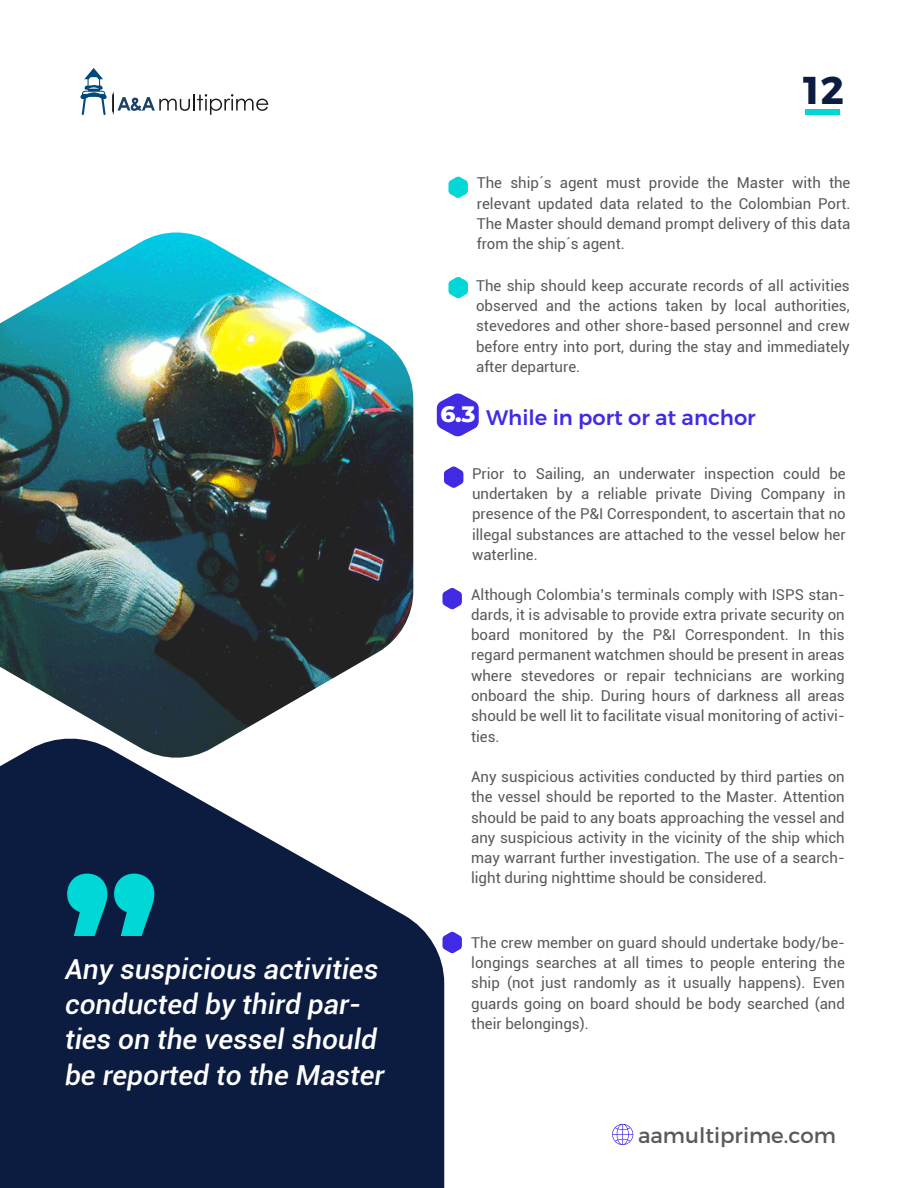
<style>
.page{position:relative;width:918px;height:1188px;background:#fff}
.page>*{position:absolute;margin:0;border:0;box-sizing:border-box;transform-origin:0 0}
.t1{font:700 38.7px "Montserrat";color:#0c1c41}
.t2{font:italic 500 27.6px/35.4px "Roboto";color:#fff}
.t3{font:21.3px "Montserrat";color:#58595b}
.t4{font:500 21px "Montserrat";color:#402ae4}
.t5{font:15px/20.2px "Roboto";color:#58595b;text-align:justify}
</style>
<div class="page">
<svg style="left:448px;top:176px;width:20px;height:22px"></svg>
<svg style="left:448px;top:277px;width:20px;height:21px"></svg>
<svg style="left:444px;top:466px;width:19px;height:22px"></svg>
<svg style="left:442px;top:588px;width:20px;height:21px"></svg>
<svg style="left:444px;top:932px;width:18px;height:21px"></svg>
<svg style="left:0;top:761px;width:444px;height:427px;background:#303e5d"></svg>
<svg style="left:67px;top:874px;width:87px;height:62px;background:#039aa6"></svg>
<img style="left:0;top:232px;width:413px;height:529px">
<svg style="left:612px;top:1124px;width:21px;height:21px"></svg>
<div style="left:805px;top:110px;width:35px;height:6px;background:#00d8d8"></div>
<svg style="left:81px;top:68px;width:187px;height:47px"></svg>
<svg style="left:437px;top:393px;width:42px;height:44px"></svg>
<h2 class="t2" style="left:65px;top:950px;width:321px">Any suspicious activities conducted by third par&shy;ties on the vessel should be reported to the Master</h2>
<h1 class="t1" style="left:800px;top:66px;width:46px">12</h1>
<p class="t5" style="left:477px;top:172px;width:375px">The ship´s agent must provide the Master with the relevant updated data related to the Colombian Port.<br>The Master should demand prompt delivery of this data from the ship´s agent.</p>
<p class="t5" style="left:476px;top:275px;width:375px">The ship should keep accurate records of all activities observed and the actions taken by local authorities, stevedores and other shore-based personnel and crew before entry into port, during the stay and immediately after departure.</p>
<h3 class="t4" style="left:440px;top:405px;width:317px"><sup>6.3</sup> While in port or at anchor</h3>
<p class="t5" style="left:472px;top:463px;width:375px">Prior to Sailing, an underwater inspection could be undertaken by a reliable private Diving Company in presence of the P&amp;I Correspondent, to ascertain that no illegal substances are attached to the vessel below her waterline.</p>
<p class="t5" style="left:471px;top:584px;width:375px">Although Colombia’s terminals comply with ISPS stan&shy;dards, it is advisable to provide extra private security on board monitored by the P&amp;I Correspondent. In this regard permanent watchmen should be present in areas where stevedores or repair technicians are working onboard the ship. During hours of darkness all areas should be well lit to facilitate visual monitoring of activi&shy;ties.</p>
<p class="t5" style="left:471px;top:766px;width:375px">Any suspicious activities conducted by third parties on the vessel should be reported to the Master. Attention should be paid to any boats approaching the vessel and any suspicious activity in the vicinity of the ship which may warrant further investigation. The use of a search&shy;light during nighttime should be considered.</p>
<p class="t5" style="left:471px;top:932px;width:375px">The crew member on guard should undertake body/be&shy;longings searches at all times to people entering the ship (not just randomly as it usually happens). Even guards going on board should be body searched (and their belongings).</p>
<h3 class="t3" style="left:638px;top:1122px;width:200px">aamultiprime.com</h3>
</div>
